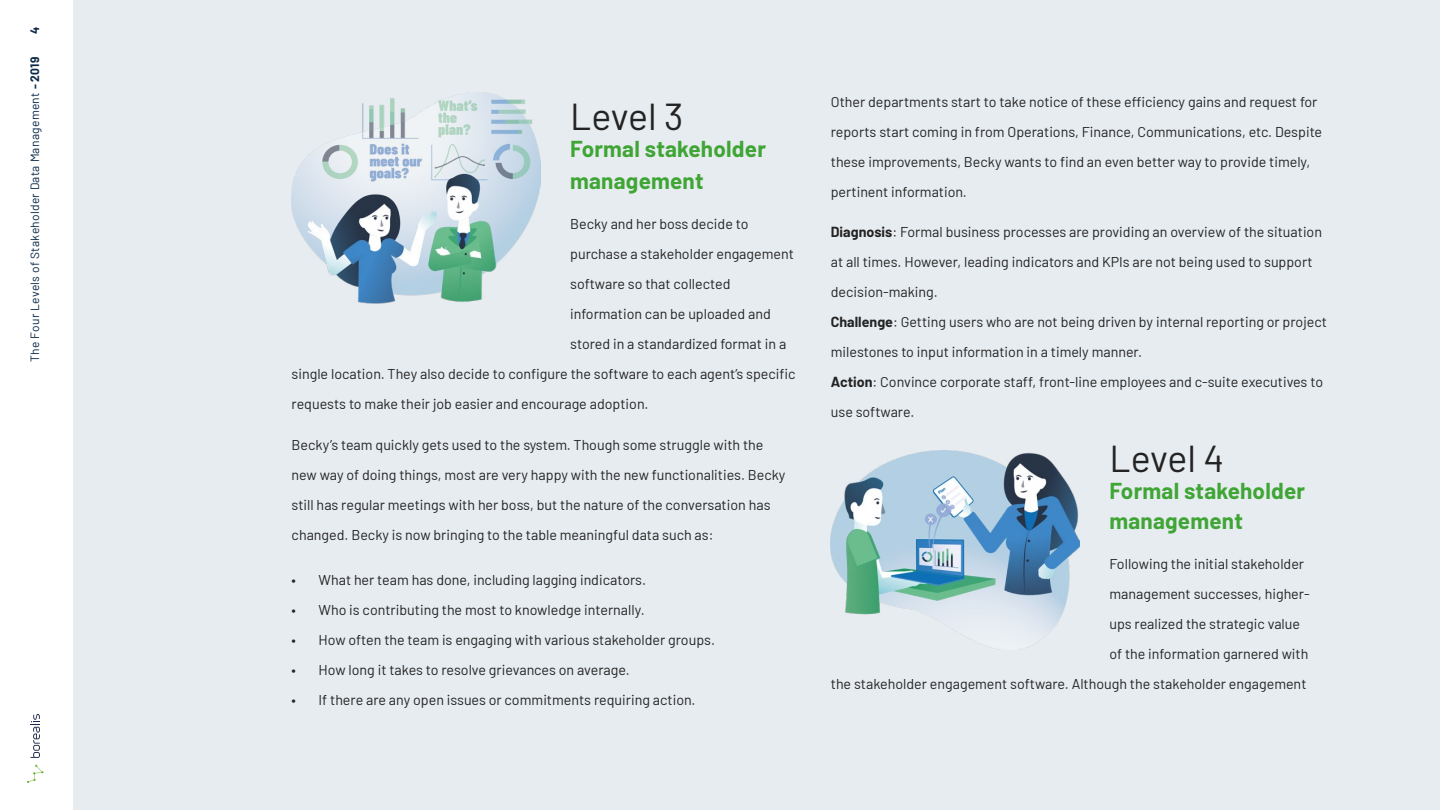
<style>
.page{position:relative;width:1440px;height:810px;background:#fff}
.page>*{position:absolute;margin:0;border:0;box-sizing:border-box;transform-origin:0 0}
.t1{font:37.5px "Barlow";letter-spacing:-.005em;color:#232323}
.t2{font:700 22.5px/31.5px "Barlow";letter-spacing:.01em;color:#3fa535}
.t3{font:14.25px/30px "Barlow";color:#232323}
.t4{font:12px "Barlow";letter-spacing:.025em;color:#092847}
.t5{font:700 12px "Barlow";color:#10284c}
.s1{font-weight:700}
</style>
<div class="page">
<div style="left:74px;top:0;width:1366px;height:810px;background:#e7ecf0"></div>
<svg style="left:30px;top:714px;width:10px;height:44px"></svg>
<svg style="left:27px;top:765px;width:17px;height:18px"></svg>
<img style="left:292px;top:93px;width:248px;height:211px">
<img style="left:831px;top:450px;width:248px;height:197px">
<p class="t5" style="left:26px;top:34px;width:9px;rotate:-90deg">4</p>
<p class="t4" style="left:26px;top:362px;width:307px;rotate:-90deg">The Four Levels of Stakeholder Data Management <span class="s1">- 2019</span></p>
<h1 class="t1" style="left:570px;top:90px;width:115px">Level 3</h1>
<h2 class="t2" style="left:570px;top:132px;width:197px">Formal stakeholder management</h2>
<p class="t3" style="left:570px;top:208px;width:180px">Becky and her boss decide to</p>
<p class="t3" style="left:570px;top:238px;width:225px">purchase a stakeholder engagement</p>
<p class="t3" style="left:570px;top:268px;width:162px">software so that collected</p>
<p class="t3" style="left:570px;top:298px;width:202px">information can be uploaded and</p>
<p class="t3" style="left:570px;top:328px;width:218px">stored in a standardized format in a</p>
<p class="t3" style="left:292px;top:358px;width:506px">single location. They also decide to configure the software to each agent’s specific</p>
<p class="t3" style="left:292px;top:388px;width:358px">requests to make their job easier and encourage adoption.</p>
<p class="t3" style="left:292px;top:429px;width:495px">Becky’s team quickly gets used to the system. Though some struggle with the new way of doing things, most are very happy with the new functionalities. Becky still has regular meetings with her boss, but the nature of the conversation has changed. Becky is now bringing to the table meaningful data such as:</p>
<p class="t3" style="left:292px;top:564px;width:356px">• What her team has done, including lagging indicators.</p>
<p class="t3" style="left:292px;top:594px;width:355px">• Who is contributing the most to knowledge internally.</p>
<p class="t3" style="left:292px;top:624px;width:425px">• How often the team is engaging with various stakeholder groups.</p>
<p class="t3" style="left:292px;top:654px;width:340px">• How long it takes to resolve grievances on average.</p>
<p class="t3" style="left:292px;top:684px;width:405px">• If there are any open issues or commitments requiring action.</p>
<p class="t3" style="left:831px;top:86px;width:493px">Other departments start to take notice of these efficiency gains and request for reports start coming in from Operations, Finance, Communications, etc. Despite these improvements, Becky wants to find an even better way to provide timely, pertinent information.</p>
<p class="t3" style="left:831px;top:216px;width:498px"><span class="s1">Diagnosis</span>: Formal business processes are providing an overview of the situation at all times. However, leading indicators and KPIs are not being used to support decision-making.<br><span class="s1">Challenge</span>: Getting users who are not being driven by internal reporting or project milestones to input information in a timely manner.<br><span class="s1">Action</span>: Convince corporate staff, front-line employees and c-suite executives to use software.</p>
<h1 class="t1" style="left:1109px;top:431px;width:116px">Level 4</h1>
<h2 class="t2" style="left:1109px;top:474px;width:197px;line-height:30px">Formal stakeholder management</h2>
<p class="t3" style="left:1109px;top:548px;width:196px">Following the initial stakeholder</p>
<p class="t3" style="left:1109px;top:578px;width:202px">management successes, higher-</p>
<p class="t3" style="left:1109px;top:608px;width:192px">ups realized the strategic value</p>
<p class="t3" style="left:1109px;top:638px;width:200px">of the information garnered with</p>
<p class="t3" style="left:831px;top:668px;width:477px">the stakeholder engagement software. Although the stakeholder engagement</p>
</div>
